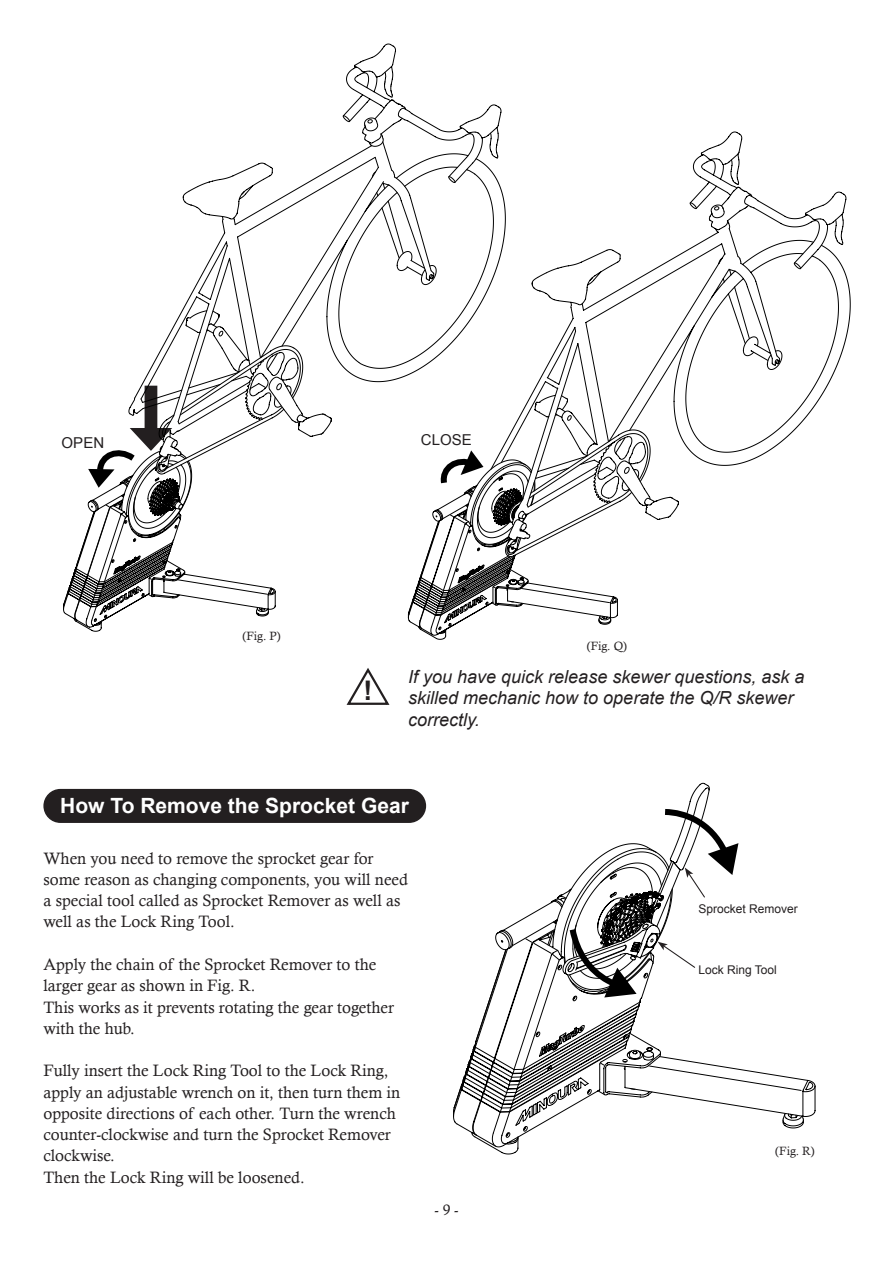
<style>
.page{position:relative;width:893px;height:1263px;background:#fff}
.page>*{position:absolute;margin:0;border:0;box-sizing:border-box;transform-origin:0 0}
.t1{font:700 27px "Arial";color:#231f20}
.t2{font:700 21px "Arial";color:#fff}
.t3{font:italic 18px/21.3px "Arial";color:#231f20}
.t4{font:16.5px/21.3px "Calisto";color:#231f20}
.t5{font:15px "Arial";color:#231f20}
.t6{font:15px "Calisto";color:#231f20}
.t7{font:12px "Arial";color:#231f20}
.t8{font:12px "Calisto";color:#231f20}
</style>
<div class="page">
<svg style="left:347px;top:668px;width:42px;height:37px"></svg>
<div style="left:44px;top:790px;width:381px;height:32px;background:#231f20;border-radius:16px"></div>
<div style="left:43px;top:789px;width:383px;height:34px;border:2px solid #231f20;border-radius:16px"></div>
<svg style="left:486px;top:1069px;width:329px;height:76px"></svg>
<svg style="left:453px;top:806px;width:289px;height:338px"></svg>
<svg style="left:129px;top:345px;width:34px;height:83px"></svg>
<svg style="left:163px;top:67px;width:298px;height:370px"></svg>
<svg style="left:63px;top:428px;width:213px;height:204px"></svg>
<svg style="left:807px;top:191px;width:36px;height:206px"></svg>
<svg style="left:807px;top:256px;width:14px;height:161px"></svg>
<svg style="left:417px;top:154px;width:390px;height:366px"></svg>
<svg style="left:408px;top:448px;width:210px;height:188px"></svg>
<p class="t5" style="left:62px;top:432px;width:44px">OPEN</p>
<p class="t5" style="left:421px;top:429px;width:52px">CLOSE</p>
<p class="t8" style="left:243px;top:629px;width:40px">(Fig. P)</p>
<p class="t8" style="left:587px;top:639px;width:42px">(Fig. Q)</p>
<h1 class="t1" style="left:363px;top:675px;width:10px">!</h1>
<p class="t3" style="left:408px;top:666px;width:398px">If you have quick release skewer questions, ask a skilled mechanic how to operate the Q/R skewer correctly.</p>
<p class="t2" style="left:60px;top:792px;width:350px">How To Remove the Sprocket Gear</p>
<p class="t4" style="left:43px;top:847px;width:366px">When you need to remove the sprocket gear for some reason as changing components, you will need a special tool called as Sprocket Remover as well as well as the Lock Ring Tool.</p>
<p class="t4" style="left:43px;top:953px;width:352px">Apply the chain of the Sprocket Remover to the larger gear as shown in Fig. R.<br>This works as it prevents rotating the gear together with the hub.</p>
<p class="t4" style="left:43px;top:1060px;width:358px">Fully insert the Lock Ring Tool to the Lock Ring, apply an adjustable wrench on it, then turn them in opposite directions of each other. Turn the wrench counter-clockwise and turn the Sprocket Remover clockwise.<br>Then the Lock Ring will be loosened.</p>
<p class="t6" style="left:434px;top:1201px;width:26px">- 9 -</p>
<p class="t7" style="left:698px;top:900px;width:101px">Sprocket Remover</p>
<p class="t7" style="left:698px;top:962px;width:80px">Lock Ring Tool</p>
<p class="t8" style="left:775px;top:1144px;width:41px">(Fig. R)</p>
</div>
